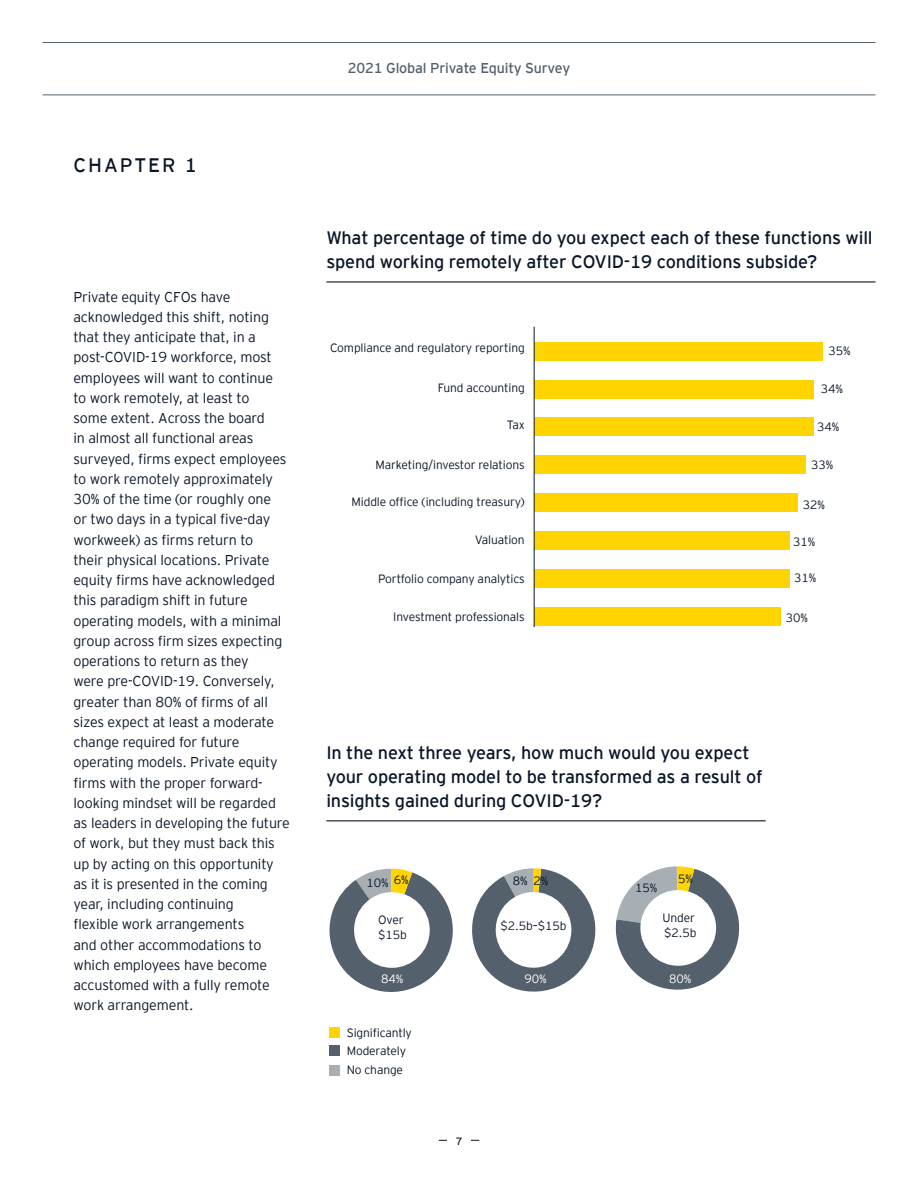
<style>
.page{position:relative;width:918px;height:1188px;background:#fff}
.page>*{position:absolute;margin:0;border:0;box-sizing:border-box;transform-origin:0 0}
.t1{font:19.5px "EY Interstate";letter-spacing:.1em;color:#0a1627}
.t2{font:18px/24px "EY Interstate";letter-spacing:-.01em;color:#0a1627}
.t3{font:300 15px "EY Interstate";color:#0a1627}
.t4{font:300 14.25px/20.2px "EY Interstate";letter-spacing:-.01em;color:#0a1627}
.t5{font:14.25px "EY Interstate";letter-spacing:-.01em;color:#54606b}
.t6{font:300 12px/15px "EY Interstate";letter-spacing:-.01em;color:#0a1627}
.t7{font:700 12px "EY Interstate";letter-spacing:-.01em;color:#0a1627}
.t8{font:300 12px "EY Interstate";color:#fff}
.t9{font:10.5px "EY Interstate";color:#0a1627}
</style>
<div class="page">
<hr style="left:43px;top:42px;width:832px;height:1px;background:#54606b">
<hr style="left:43px;top:94px;width:832px;height:1px;background:#54606b">
<hr style="left:439px;top:1140px;width:40px;height:1px;background:#0a1627">
<div style="left:447px;top:1136px;width:24px;height:8px;background:#fff"></div>
<hr style="left:326px;top:281px;width:549px;height:2px;background:#0a1627">
<div style="left:534px;top:342px;width:288px;height:18px;background:#ffd400"></div>
<div style="left:534px;top:380px;width:280px;height:18px;background:#ffd400"></div>
<div style="left:534px;top:418px;width:280px;height:18px;background:#ffd400"></div>
<div style="left:534px;top:456px;width:272px;height:18px;background:#ffd400"></div>
<div style="left:534px;top:494px;width:264px;height:18px;background:#ffd400"></div>
<div style="left:534px;top:531px;width:255px;height:19px;background:#ffd400"></div>
<div style="left:534px;top:569px;width:255px;height:19px;background:#ffd400"></div>
<div style="left:534px;top:607px;width:247px;height:19px;background:#ffd400"></div>
<hr style="left:534px;top:327px;width:1px;height:300px;background:#0a1627">
<hr style="left:326px;top:820px;width:440px;height:1px;background:#0a1627">
<div style="left:329px;top:1028px;width:10px;height:10px;background:#ffd400"></div>
<div style="left:329px;top:1046px;width:10px;height:10px;background:#54606b"></div>
<div style="left:329px;top:1065px;width:10px;height:11px;background:#a7afb5"></div>
<svg style="left:329px;top:869px;width:124px;height:123px"></svg>
<svg style="left:472px;top:868px;width:124px;height:124px"></svg>
<svg style="left:615px;top:866px;width:125px;height:124px"></svg>
<div style="left:354px;top:892px;width:76px;height:76px;background:#fff;border-radius:50%"></div>
<div style="left:496px;top:892px;width:75px;height:76px;background:#fff;border-radius:50%"></div>
<div style="left:640px;top:890px;width:76px;height:76px;background:#fff;border-radius:50%"></div>
<h1 class="t1" style="left:73px;top:151px;width:125px">CHAPTER 1</h1>
<p class="t4" style="left:73px;top:286px;width:218px">Private equity CFOs have acknowledged this shift, noting that they anticipate that, in a post-COVID-19 workforce, most employees will want to continue<br>to work remotely, at least to<br>some extent. Across the board<br>in almost all functional areas surveyed, firms expect employees to work remotely approximately<br>30% of the time (or roughly one<br>or two days in a typical five-day workweek) as firms return to<br>their physical locations. Private equity firms have acknowledged this paradigm shift in future operating models, with a minimal group across firm sizes expecting operations to return as they<br>were pre-COVID-19. Conversely, greater than 80% of firms of all sizes expect at least a moderate change required for future operating models. Private equity firms with the proper forward&shy;looking mindset will be regarded as leaders in developing the future of work, but they must back this up by acting on this opportunity as it is presented in the coming year, including continuing<br>flexible work arrangements<br>and other accommodations to which employees have become accustomed with a fully remote work arrangement.</p>
<p class="t5" style="left:348px;top:58px;width:224px">2021 Global Private Equity Survey</p>
<p class="t2" style="left:326px;top:224px;width:548px">What percentage of time do you expect each of these functions will spend working remotely after COVID-19 conditions subside?</p>
<p class="t6" style="left:330px;top:339px;width:196px">Compliance and regulatory reporting</p>
<p class="t6" style="left:438px;top:380px;width:88px">Fund accounting</p>
<p class="t6" style="left:507px;top:416px;width:20px">Tax</p>
<p class="t6" style="left:375px;top:457px;width:151px">Marketing/investor relations</p>
<p class="t6" style="left:352px;top:494px;width:175px">Middle office (including treasury)</p>
<p class="t6" style="left:475px;top:532px;width:52px">Valuation</p>
<p class="t6" style="left:378px;top:571px;width:148px">Portfolio company analytics</p>
<p class="t6" style="left:393px;top:609px;width:133px">Investment professionals</p>
<p class="t6" style="left:828px;top:342px;width:24px">35%</p>
<p class="t6" style="left:821px;top:380px;width:24px">34%</p>
<p class="t6" style="left:817px;top:419px;width:24px">34%</p>
<p class="t6" style="left:811px;top:457px;width:24px">33%</p>
<p class="t6" style="left:803px;top:496px;width:24px">32%</p>
<p class="t6" style="left:793px;top:534px;width:24px">31%</p>
<p class="t6" style="left:794px;top:569px;width:24px">31%</p>
<p class="t6" style="left:786px;top:609px;width:24px">30%</p>
<p class="t2" style="left:326px;top:739px;width:438px">In the next three years, how much would you expect your operating model to be transformed as a result of insights gained during COVID-19?</p>
<p class="t3" style="left:329px;top:749px;width:30px">Q15</p>
<p class="t7" style="left:329px;top:800px;width:268px">operating model to be permanently transformed</p>
<p class="t6" style="left:513px;top:872px;width:16px">8%</p>
<p class="t6" style="left:678px;top:870px;width:16px">5%</p>
<p class="t6" style="left:394px;top:872px;width:16px">6%</p>
<p class="t6" style="left:366px;top:874px;width:24px">10%</p>
<p class="t6" style="left:534px;top:872px;width:16px">2%</p>
<p class="t6" style="left:635px;top:880px;width:24px">15%</p>
<p class="t6" style="left:378px;top:911px;width:30px">Over $15b</p>
<p class="t6" style="left:501px;top:917px;width:67px">$2.5b–$15b</p>
<p class="t6" style="left:663px;top:910px;width:35px">Under $2.5b</p>
<p class="t8" style="left:381px;top:971px;width:24px">84%</p>
<p class="t6" style="left:347px;top:1023px;width:67px;line-height:18px">Significantly<br>Moderately</p>
<p class="t6" style="left:347px;top:1062px;width:58px">No change</p>
<p class="t9" style="left:456px;top:1133px;width:8px">7</p>
<p class="t8" style="left:524px;top:971px;width:24px">90%</p>
<p class="t8" style="left:669px;top:971px;width:24px">80%</p>
</div>
